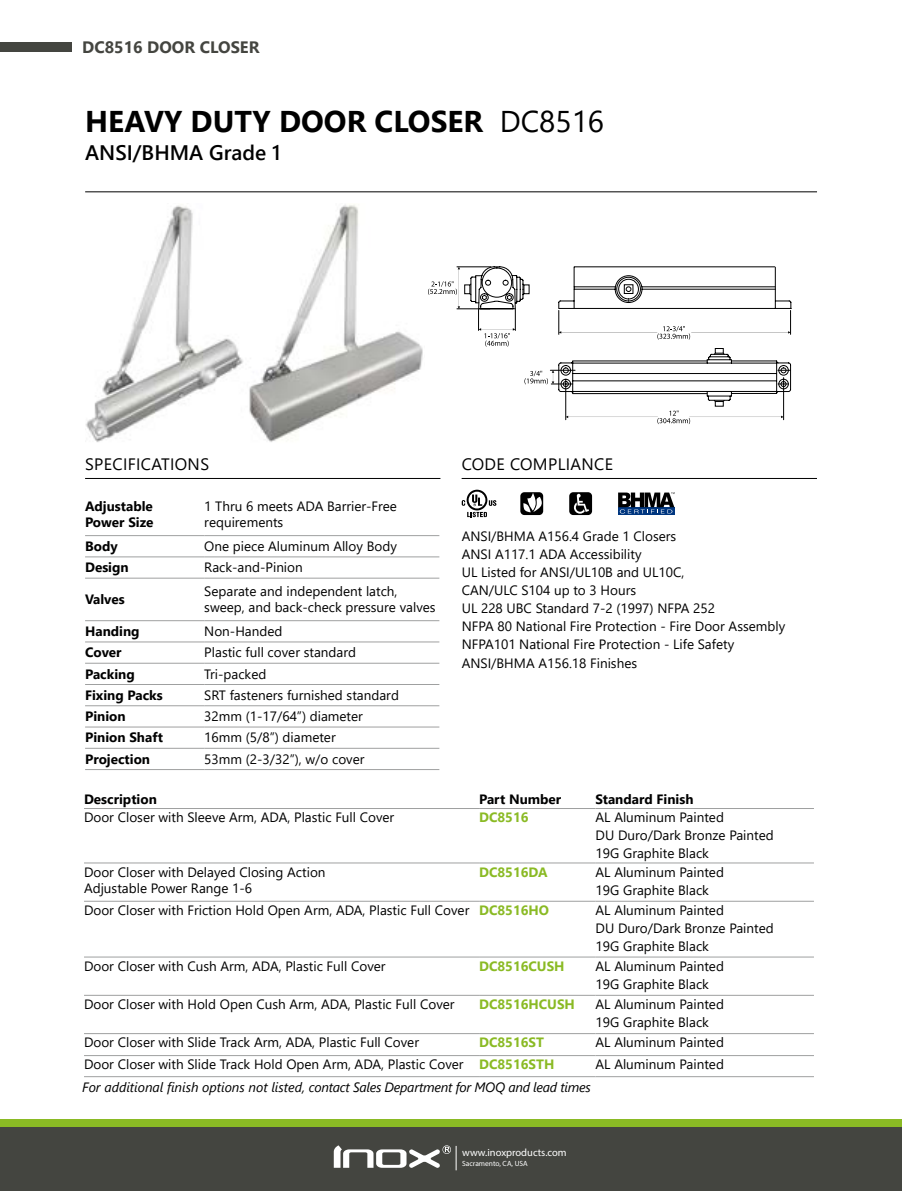
<style>
.page{position:relative;width:902px;height:1191px;background:#fff}
.page>*{position:absolute;margin:0;border:0;box-sizing:border-box;transform-origin:0 0}
.t1{font:700 30px "Segoe UI";color:#000}
.t2{font:600 21px "Segoe UI";color:#000}
.t3{font:16.5px "Segoe UI";letter-spacing:.02em;color:#000}
.t4{font:700 16.5px "Segoe UI";color:#444540}
.t5{font:13.5px/18px "Segoe UI";color:#000}
.t6{font:700 13.5px/16.2px "Segoe UI";color:#000}
.t7{font:italic 13.5px "Segoe UI";letter-spacing:-.015em;color:#000}
.t8{font:700 13.5px "Segoe UI";color:#8aba24}
.t9{font:10.5px "Myriad Pro";color:#fff}
.t10{font:7.5px "Myriad Pro";color:#fff}
.s1{font-weight:400}
.s2{font-weight:700;color:#8aba24}
</style>
<div class="page">
<div style="left:0;top:1126px;width:901px;height:65px;background:#444540"></div>
<div style="left:0;top:1119px;width:901px;height:7px;background:#8aba24"></div>
<svg style="left:334px;top:1145px;width:122px;height:25px"></svg>
<div style="left:0;top:43px;width:71px;height:9px;background:#444540"></div>
<hr style="left:85px;top:535px;width:119px;height:1px;background:#9fa0a0">
<hr style="left:204px;top:535px;width:235px;height:1px;background:#9fa0a0">
<hr style="left:85px;top:556px;width:119px;height:1px;background:#9fa0a0">
<hr style="left:204px;top:556px;width:235px;height:1px;background:#9fa0a0">
<hr style="left:85px;top:578px;width:119px;height:1px;background:#9fa0a0">
<hr style="left:204px;top:578px;width:235px;height:1px;background:#9fa0a0">
<hr style="left:85px;top:620px;width:119px;height:1px;background:#9fa0a0">
<hr style="left:204px;top:620px;width:235px;height:1px;background:#9fa0a0">
<hr style="left:85px;top:641px;width:119px;height:1px;background:#9fa0a0">
<hr style="left:204px;top:641px;width:235px;height:1px;background:#9fa0a0">
<hr style="left:85px;top:663px;width:119px;height:1px;background:#9fa0a0">
<hr style="left:204px;top:663px;width:235px;height:1px;background:#9fa0a0">
<hr style="left:85px;top:684px;width:119px;height:1px;background:#9fa0a0">
<hr style="left:204px;top:684px;width:235px;height:1px;background:#9fa0a0">
<hr style="left:85px;top:705px;width:119px;height:1px;background:#9fa0a0">
<hr style="left:204px;top:705px;width:235px;height:1px;background:#9fa0a0">
<hr style="left:85px;top:727px;width:119px;height:1px;background:#9fa0a0">
<hr style="left:204px;top:727px;width:235px;height:1px;background:#9fa0a0">
<hr style="left:85px;top:748px;width:119px;height:1px;background:#9fa0a0">
<hr style="left:204px;top:748px;width:235px;height:1px;background:#9fa0a0">
<hr style="left:85px;top:769px;width:119px;height:1px;background:#9fa0a0">
<hr style="left:204px;top:769px;width:235px;height:1px;background:#9fa0a0">
<hr style="left:85px;top:478px;width:355px;height:1px;background:#000">
<img style="left:85px;top:204px;width:338px;height:238px">
<hr style="left:457px;top:266px;width:34px;height:1px;background:#000">
<hr style="left:783px;top:377px;width:1px;height:43px;background:#000">
<hr style="left:565px;top:380px;width:1px;height:40px;background:#000">
<div style="left:464px;top:285px;width:6px;height:9px;border:1px solid #000"></div>
<hr style="left:457px;top:308px;width:33px;height:1px;background:#000">
<svg style="left:428px;top:267px;width:32px;height:42px"></svg>
<svg style="left:469px;top:266px;width:322px;height:136px"></svg>
<svg style="left:565px;top:410px;width:218px;height:14px"></svg>
<svg style="left:461px;top:490px;width:35px;height:27px"></svg>
<svg style="left:520px;top:492px;width:23px;height:23px"></svg>
<svg style="left:569px;top:492px;width:23px;height:23px"></svg>
<svg style="left:618px;top:513px;width:56px;height:2px"></svg>
<svg style="left:618px;top:492px;width:56px;height:21px"></svg>
<hr style="left:461px;top:478px;width:355px;height:1px;background:#000">
<hr style="left:85px;top:191px;width:732px;height:1px;background:#000">
<hr style="left:84px;top:808px;width:395px;height:1px;background:#9fa0a0">
<hr style="left:479px;top:808px;width:116px;height:1px;background:#9fa0a0">
<hr style="left:595px;top:808px;width:218px;height:1px;background:#9fa0a0">
<hr style="left:84px;top:862px;width:395px;height:1px;background:#9fa0a0">
<hr style="left:479px;top:862px;width:116px;height:1px;background:#9fa0a0">
<hr style="left:595px;top:862px;width:218px;height:1px;background:#9fa0a0">
<hr style="left:84px;top:901px;width:395px;height:1px;background:#9fa0a0">
<hr style="left:479px;top:901px;width:116px;height:1px;background:#9fa0a0">
<hr style="left:595px;top:901px;width:218px;height:1px;background:#9fa0a0">
<hr style="left:84px;top:956px;width:395px;height:1px;background:#9fa0a0">
<hr style="left:479px;top:956px;width:116px;height:1px;background:#9fa0a0">
<hr style="left:595px;top:956px;width:218px;height:1px;background:#9fa0a0">
<hr style="left:84px;top:995px;width:395px;height:1px;background:#9fa0a0">
<hr style="left:479px;top:995px;width:116px;height:1px;background:#9fa0a0">
<hr style="left:595px;top:995px;width:218px;height:1px;background:#9fa0a0">
<hr style="left:84px;top:1033px;width:395px;height:1px;background:#9fa0a0">
<hr style="left:479px;top:1033px;width:116px;height:1px;background:#9fa0a0">
<hr style="left:595px;top:1033px;width:218px;height:1px;background:#9fa0a0">
<hr style="left:84px;top:1055px;width:395px;height:1px;background:#9fa0a0">
<hr style="left:479px;top:1055px;width:116px;height:1px;background:#9fa0a0">
<hr style="left:595px;top:1055px;width:218px;height:1px;background:#9fa0a0">
<hr style="left:84px;top:1076px;width:395px;height:1px;background:#9fa0a0">
<hr style="left:479px;top:1076px;width:116px;height:1px;background:#9fa0a0">
<hr style="left:595px;top:1076px;width:218px;height:1px;background:#9fa0a0">
<p class="t4" style="left:82px;top:32px;width:179px">DC8516 DOOR CLOSER</p>
<h1 class="t1" style="left:85px;top:93px;width:520px">HEAVY DUTY DOOR CLOSER <span class="s1">DC8516</span></h1>
<h2 class="t2" style="left:85px;top:133px;width:197px">ANSI/BHMA Grade 1</h2>
<p class="t3" style="left:85px;top:448px;width:125px">SPECIFICATIONS</p>
<p class="t6" style="left:85px;top:497px;width:70px">Adjustable<br>Power Size</p>
<p class="t5" style="left:204px;top:497px;width:194px;line-height:16.2px">1 Thru 6 meets ADA Barrier-Free requirements</p>
<p class="t6" style="left:85px;top:537px;width:34px">Body</p>
<p class="t5" style="left:204px;top:536px;width:194px">One piece Aluminum Alloy Body</p>
<p class="t6" style="left:85px;top:558px;width:45px">Design</p>
<p class="t5" style="left:204px;top:557px;width:100px">Rack-and-Pinion</p>
<p class="t6" style="left:85px;top:590px;width:41px">Valves</p>
<p class="t5" style="left:204px;top:582px;width:233px;line-height:16.2px">Separate and independent latch, sweep, and back-check pressure valves</p>
<p class="t6" style="left:85px;top:622px;width:56px">Handing</p>
<p class="t5" style="left:204px;top:621px;width:80px">Non-Handed</p>
<p class="t6" style="left:85px;top:643px;width:38px">Cover</p>
<p class="t5" style="left:204px;top:642px;width:153px">Plastic full cover standard</p>
<p class="t6" style="left:85px;top:664px;width:51px">Packing</p>
<p class="t5" style="left:204px;top:663px;width:64px">Tri-packed</p>
<p class="t6" style="left:85px;top:686px;width:79px">Fixing Packs</p>
<p class="t5" style="left:204px;top:685px;width:196px">SRT fasteners furnished standard</p>
<p class="t6" style="left:85px;top:707px;width:42px">Pinion</p>
<p class="t5" style="left:204px;top:706px;width:160px">32mm (1-17/64”) diameter</p>
<p class="t6" style="left:85px;top:728px;width:79px">Pinion Shaft</p>
<p class="t5" style="left:204px;top:727px;width:133px">16mm (5/8”) diameter</p>
<p class="t6" style="left:85px;top:749px;width:66px">Projection</p>
<p class="t5" style="left:204px;top:748px;width:162px">53mm (2-3/32”), w/o cover</p>
<p class="t6" style="left:85px;top:792px;width:35px">Arms</p>
<p class="t5" style="left:204px;top:807px;width:130px">conditions permitting</p>
<p class="t3" style="left:461px;top:448px;width:153px">CODE COMPLIANCE</p>
<p class="t5" style="left:461px;top:526px;width:325px">ANSI/BHMA A156.4 Grade 1 Closers<br>ANSI A117.1 ADA Accessibility<br>UL Listed for ANSI/UL10B and UL10C,<br>CAN/ULC S104 up to 3 Hours<br>UL 228 UBC Standard 7-2 (1997) NFPA 252<br>NFPA 80 National Fire Protection - Fire Door Assembly NFPA101 National Fire Protection - Life Safety</p>
<p class="t5" style="left:461px;top:653px;width:177px">ANSI/BHMA A156.18 Finishes</p>
<p class="t6" style="left:84px;top:789px;width:74px">Description</p>
<p class="t6" style="left:479px;top:789px;width:84px">Part Number</p>
<p class="t6" style="left:595px;top:789px;width:99px">Standard Finish</p>
<p class="t5" style="left:84px;top:807px;width:312px">Door Closer with Sleeve Arm, ADA, Plastic Full Cover</p>
<p class="t8" style="left:479px;top:804px;width:51px">DC8516</p>
<p class="t5" style="left:595px;top:807px;width:180px">AL Aluminum Painted<br>DU Duro/Dark Bronze Painted<br>19G Graphite Black</p>
<p class="t5" style="left:84px;top:862px;width:243px;line-height:16.2px">Door Closer with Delayed Closing Action<br>Adjustable Power Range 1-6</p>
<p class="t8" style="left:479px;top:859px;width:70px">DC8516DA</p>
<p class="t5" style="left:595px;top:861px;width:130px">AL Aluminum Painted<br>19G Graphite Black</p>
<p class="t5" style="left:84px;top:900px;width:466px">Door Closer with Friction Hold Open Arm, ADA, Plastic Full Cover <span class="s2">DC8516HO</span></p>
<p class="t5" style="left:595px;top:900px;width:180px">AL Aluminum Painted<br>DU Duro/Dark Bronze Painted<br>19G Graphite Black</p>
<p class="t5" style="left:84px;top:955px;width:303px">Door Closer with Cush Arm, ADA, Plastic Full Cover</p>
<p class="t8" style="left:479px;top:953px;width:87px">DC8516CUSH</p>
<p class="t5" style="left:595px;top:955px;width:130px">AL Aluminum Painted<br>19G Graphite Black</p>
<p class="t5" style="left:84px;top:994px;width:372px">Door Closer with Hold Open Cush Arm, ADA, Plastic Full Cover</p>
<p class="t8" style="left:479px;top:991px;width:97px">DC8516HCUSH</p>
<p class="t5" style="left:595px;top:994px;width:130px">AL Aluminum Painted<br>19G Graphite Black</p>
<p class="t5" style="left:84px;top:1032px;width:336px">Door Closer with Slide Track Arm, ADA, Plastic Full Cover</p>
<p class="t8" style="left:479px;top:1029px;width:66px">DC8516ST</p>
<p class="t5" style="left:595px;top:1032px;width:130px">AL Aluminum Painted</p>
<p class="t5" style="left:84px;top:1054px;width:472px">Door Closer with Slide Track Hold Open Arm, ADA, Plastic Cover <span class="s2">DC8516STH</span></p>
<p class="t5" style="left:595px;top:1054px;width:130px">AL Aluminum Painted</p>
<p class="t7" style="left:82px;top:1075px;width:510px">For additional finish options not listed, contact Sales Department for MOQ and lead times</p>
<p class="t3" style="left:85px;top:866px;width:53px">FINISH</p>
<p class="t5" style="left:85px;top:908px;width:157px">AL - 28 Aluminum Painted</p>
<p class="t9" style="left:462px;top:1145px;width:106px">www.inoxproducts.com</p>
<p class="t10" style="left:462px;top:1158px;width:67px">Sacramento, CA, USA</p>
</div>
